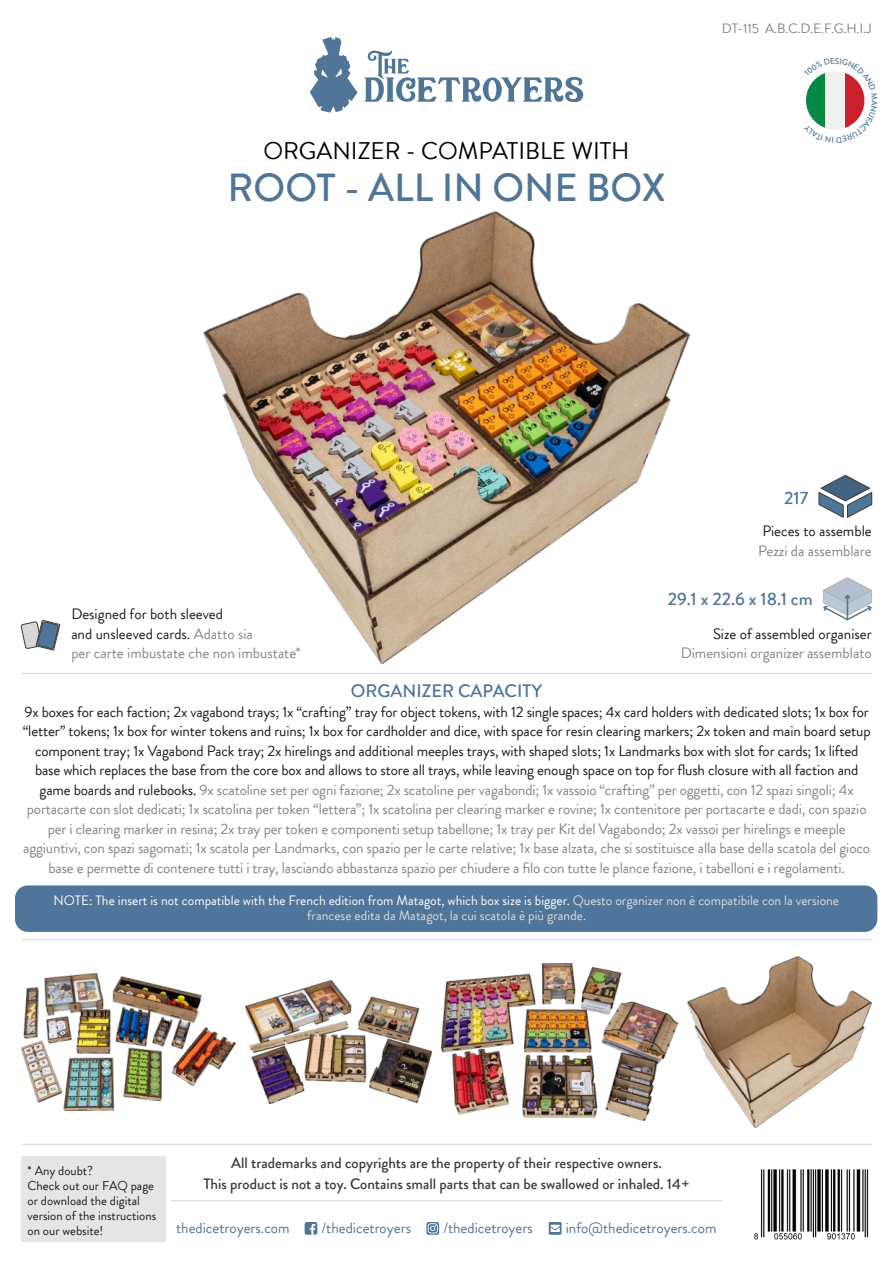
<style>
.page{position:relative;width:893px;height:1263px;background:#fff}
.page>*{position:absolute;margin:0;border:0;box-sizing:border-box;transform-origin:0 0}
.t1{font:500 39px "Brandon Grotesque";color:#4f7597}
.t2{font:24px "Brandon Grotesque";color:#000}
.t3{font:500 18px "Brandon Grotesque";color:#4f7597}
.t4{font:15px/19.5px "Brandon Grotesque";letter-spacing:-.01em;color:#848484;text-align:center}
.t5{font:500 15px/21px "Brandon Grotesque";color:#3b3b3a;text-align:center}
.t6{font:15px/19.5px "Brandon Grotesque";color:#858585}
.t7{font:15px "Brandon Grotesque";color:#4f7597}
.t8{font:15px "Brandon Grotesque";color:#1a1a1a}
.t9{font:13.5px/15px "Brandon Grotesque";color:#dadada;text-align:center}
.t10{font:13.5px "Brandon Grotesque";color:#848484}
.t11{font:12.75px/15px "Brandon Grotesque";color:#1a1a1a}
.s1{color:#1a1a1a}
.s2{color:#fff}
</style>
<div class="page">
<hr style="left:21px;top:1144px;width:851px;height:1px;background:#d5d5d5">
<hr style="left:21px;top:673px;width:851px;height:1px;background:#d5d5d5">
<hr style="left:21px;top:939px;width:851px;height:1px;background:#d5d5d5">
<img style="left:204px;top:211px;width:485px;height:453px">
<svg style="left:823px;top:577px;width:49px;height:44px"></svg>
<svg style="left:819px;top:475px;width:53px;height:43px"></svg>
<svg style="left:364px;top:51px;width:219px;height:51px"></svg>
<svg style="left:310px;top:36px;width:48px;height:77px"></svg>
<hr style="left:171px;top:1200px;width:551px;height:1px;background:#d5d5d5">
<svg style="left:305px;top:1222px;width:12px;height:13px"></svg>
<svg style="left:426px;top:1222px;width:13px;height:13px"></svg>
<svg style="left:549px;top:1222px;width:12px;height:13px"></svg>
<img style="left:754px;top:1170px;width:115px;height:70px">
<svg style="left:21px;top:620px;width:39px;height:30px"></svg>
<div style="left:21px;top:1156px;width:144px;height:86px;background:#e5e5e5"></div>
<img style="left:688px;top:956px;width:184px;height:172px">
<img style="left:441px;top:963px;width:236px;height:158px">
<img style="left:246px;top:980px;width:185px;height:124px">
<img style="left:21px;top:973px;width:215px;height:138px">
<div style="left:15px;top:885px;width:862px;height:47px;background:#4f759b;border-radius:13px"></div>
<svg style="left:806px;top:71px;width:59px;height:59px"></svg>
<h2 class="t2" style="left:263px;top:134px;width:368px">ORGANIZER - COMPATIBLE WITH</h2>
<h1 class="t1" style="left:228px;top:161px;width:439px">ROOT - ALL IN ONE BOX</h1>
<p class="t10" style="left:722px;top:19px;width:151px">DT-115 A.B.C.D.E.F.G.H.I.J</p>
<p class="t3" style="left:784px;top:485px;width:26px">217</p>
<p class="t8" style="left:762px;top:521px;width:111px">Pieces to assemble</p>
<p class="t4" style="left:758px;top:541px;width:115px">Pezzi da assemblare</p>
<p class="t6" style="left:71px;top:605px;width:231px"><span class="s1">Designed for both sleeved<br>and unsleeved cards.</span> Adatto sia<br>per carte imbustate che non imbustate*</p>
<p class="t3" style="left:668px;top:586px;width:146px">29.1 x 22.6 x 18.1 cm</p>
<p class="t8" style="left:713px;top:623px;width:160px">Size of assembled organiser</p>
<p class="t4" style="left:681px;top:644px;width:193px">Dimensioni organizer assemblato</p>
<p class="t3" style="left:351px;top:678px;width:193px">ORGANIZER CAPACITY</p>
<p class="t4" style="left:23px;top:702px;width:849px"><span class="s1">9x boxes for each faction; 2x vagabond trays; 1x “crafting” tray for object tokens, with 12 single spaces; 4x card holders with dedicated slots; 1x box for “letter” tokens; 1x box for winter tokens and ruins; 1x box for cardholder and dice, with space for resin clearing markers; 2x token and main board setup component tray; 1x Vagabond Pack tray; 2x hirelings and additional meeples trays, with shaped slots; 1x Landmarks box with slot for cards; 1x lifted base which replaces the base from the core box and allows to store all trays, while leaving enough space on top for flush closure with all faction and game boards and rulebooks.</span> 9x scatoline set per ogni fazione; 2x scatoline per vagabondi; 1x vassoio “crafting” per oggetti, con 12 spazi singoli; 4x portacarte con slot dedicati; 1x scatolina per token “lettera”; 1x scatolina per clearing marker e rovine; 1x contenitore per portacarte e dadi, con spazio per i clearing marker in resina; 2x tray per token e componenti setup tabellone; 1x tray per Kit del Vagabondo; 2x vassoi per hirelings e meeple aggiuntivi, con spazi sagomati; 1x scatola per Landmarks, con spazio per le carte relative; 1x base alzata, che si sostituisce alla base della scatola del gioco base e permette di contenere tutti i tray, lasciando abbastanza spazio per chiudere a filo con tutte le plance fazione, i tabelloni e i regolamenti.</p>
<p class="t9" style="left:53px;top:893px;width:787px"><span class="s2">NOTE: The insert is not compatible with the French edition from Matagot, which box size is bigger.</span> Questo organizer non è compatibile con la versione francese edita da Matagot, la cui scatola è più grande.</p>
<p class="t11" style="left:28px;top:1163px;width:130px">* Any doubt?<br>Check out our FAQ page or download the digital version of the instructions on our website!</p>
<p class="t5" style="left:203px;top:1152px;width:488px">All trademarks and copyrights are the property of their respective owners.<br>This product is not a toy. Contains small parts that can be swallowed or inhaled. 14+</p>
<p class="t7" style="left:176px;top:1217px;width:115px">thedicetroyers.com</p>
<p class="t7" style="left:322px;top:1217px;width:91px">/thedicetroyers</p>
<p class="t7" style="left:443px;top:1217px;width:91px">/thedicetroyers</p>
<p class="t7" style="left:566px;top:1217px;width:152px">info@thedicetroyers.com</p>
</div>
